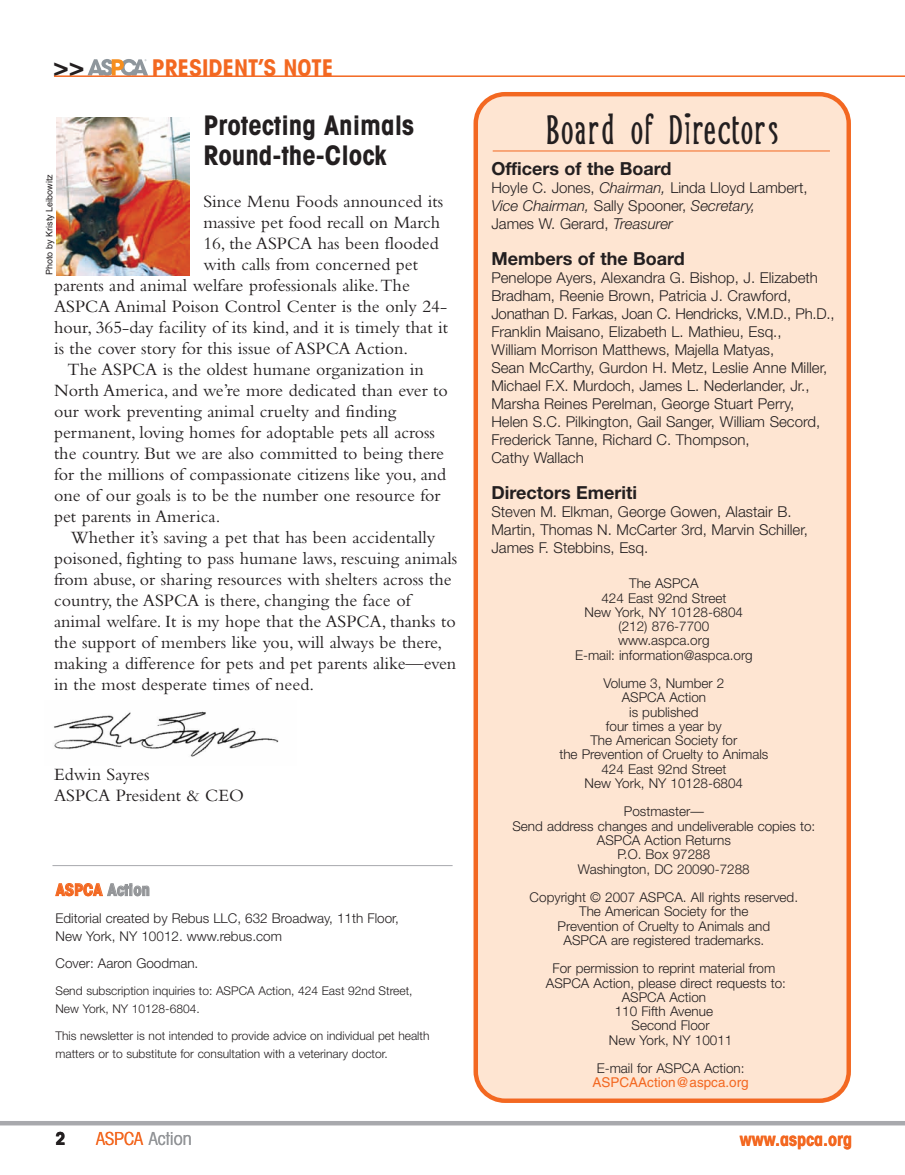
<style>
.page{position:relative;width:905px;height:1175px;background:#fff}
.page>*{position:absolute;margin:0;border:0;box-sizing:border-box;transform-origin:0 0}
.t1{font:42px "Cuty";color:#231f20}
.t2{font:700 condensed 27px/30px "Avant Garde";color:#231f20}
.t3{font:700 26.25px "Helvetica Neue";color:#231f20}
.t4{font:700 condensed 23.1px "Avant Garde";color:#f36821}
.t5{font:18px/21px "Bembo";color:#231f20}
.t6{font:700 18px "Helvetica Neue";color:#231f20}
.t7{font:700 condensed 18px "Avant Garde";color:#f36821}
.t8{font:condensed 18px "Avant Garde";color:#939598}
.t9{font:700 condensed 18px "Avant Garde";color:#231f20}
.t10{font:700 condensed 16.5px "Avant Garde";color:#939598}
.t11{font:300 15px/18px "Helvetica Neue";color:#231f20}
.t12{font:300 13.5px/14.2px "Helvetica Neue";color:#231f20;text-align:center}
.t13{font:13.5px "Helvetica";color:#f36821}
.t14{font:300 12px/18px "Helvetica Neue";color:#231f20}
.t15{font:9px "Helvetica";color:#231f20}
.s1{color:#f36821}
.s2{font-style:italic}
</style>
<div class="page">
<svg style="left:87px;top:59px;width:61px;height:16px"></svg>
<div style="left:0;top:1120px;width:904px;height:5px;background:#a8a9ad"></div>
<img style="left:54px;top:711px;width:225px;height:46px">
<div style="left:473px;top:92px;width:377px;height:1010px;background:#fee5d2"></div>
<hr style="left:52px;top:865px;width:400px;height:1px;background:#a8a9ad">
<hr style="left:492px;top:151px;width:338px;height:1px;background:#f36821">
<hr style="left:54px;top:75px;width:850px;height:2px;background:#f36821">
<img style="left:57px;top:117px;width:133px;height:158px">
<h3 class="t3" style="left:53px;top:58px;width:33px">&gt;&gt;</h3>
<p class="t4" style="left:152px;top:60px;width:183px">PRESIDENT’S NOTE</p>
<h2 class="t2" style="left:203px;top:112px;width:212px">Protecting Animals<br>Round-the-Clock</h2>
<p class="t5" style="left:203px;top:192px;width:241px">Since Menu Foods announced its</p>
<p class="t5" style="left:203px;top:213px;width:238px">massive pet food recall on March</p>
<p class="t5" style="left:203px;top:234px;width:237px">16, the ASPCA has been flooded</p>
<p class="t5" style="left:203px;top:255px;width:216px">with calls from concerned pet</p>
<p class="t5" style="left:54px;top:276px;width:357px">parents and animal welfare professionals alike.The</p>
<p class="t5" style="left:54px;top:297px;width:394px">ASPCA Animal Poison Control Center is the only 24-</p>
<p class="t5" style="left:54px;top:318px;width:395px">hour, 365-day facility of its kind, and it is timely that it</p>
<p class="t5" style="left:54px;top:339px;width:355px">is the cover story for this issue of ASPCA Action.</p>
<p class="t5" style="left:67px;top:360px;width:358px">The ASPCA is the oldest humane organization in</p>
<p class="t5" style="left:54px;top:381px;width:395px">North America, and we’re more dedicated than ever to</p>
<p class="t5" style="left:54px;top:402px;width:344px">our work preventing animal cruelty and finding</p>
<p class="t5" style="left:54px;top:423px;width:382px">permanent, loving homes for adoptable pets all across</p>
<p class="t5" style="left:54px;top:444px;width:391px">the country. But we are also committed to being there</p>
<p class="t5" style="left:54px;top:465px;width:393px">for the millions of compassionate citizens like you, and</p>
<p class="t5" style="left:54px;top:486px;width:388px">one of our goals is to be the number one resource for</p>
<p class="t5" style="left:54px;top:507px;width:168px">pet parents in America.</p>
<p class="t5" style="left:71px;top:528px;width:366px">Whether it’s saving a pet that has been accidentally</p>
<p class="t5" style="left:54px;top:549px;width:405px">poisoned, fighting to pass humane laws, rescuing animals</p>
<p class="t5" style="left:54px;top:570px;width:399px">from abuse, or sharing resources with shelters across the</p>
<p class="t5" style="left:54px;top:591px;width:358px">country, the ASPCA is there, changing the face of</p>
<p class="t5" style="left:54px;top:612px;width:403px">animal welfare. It is my hope that the ASPCA, thanks to</p>
<p class="t5" style="left:54px;top:633px;width:389px">the support of members like you, will always be there,</p>
<p class="t5" style="left:54px;top:654px;width:404px">making a difference for pets and pet parents alike—even</p>
<p class="t5" style="left:54px;top:675px;width:261px">in the most desperate times of need.</p>
<p class="t15" style="left:46px;top:275px;width:103px;rotate:-90deg">Photo by Kristy Leibowitz</p>
<p class="t5" style="left:54px;top:766px;width:191px">Edwin Sayres<br>ASPCA President &amp; CEO</p>
<p class="t10" style="left:56px;top:883px;width:96px"><span class="s1">ASPCA</span> Action</p>
<p class="t12" style="left:55px;top:910px;width:345px;line-height:18px;text-align:left">Editorial created by Rebus LLC, 632 Broadway, 11th Floor,<br>New York, NY 10012. www.rebus.com</p>
<p class="t12" style="left:56px;top:957px;width:144px">Cover: Aaron Goodman.</p>
<p class="t14" style="left:56px;top:982px;width:358px">Send subscription inquiries to: ASPCA Action, 424 East 92nd Street,<br>New York, NY 10128-6804.</p>
<p class="t14" style="left:56px;top:1027px;width:375px">This newsletter is not intended to provide advice on individual pet health matters or to substitute for consultation with a veterinary doctor.</p>
<h1 class="t1" style="left:545px;top:113px;width:235px">Board of Directors</h1>
<p class="t6" style="left:491px;top:162px;width:182px">Officers of the Board</p>
<p class="t11" style="left:491px;top:180px;width:318px">Hoyle C. Jones, <span class="s2">Chairman,</span> Linda Lloyd Lambert,<br><span class="s2">Vice Chairman,</span> Sally Spooner, <span class="s2">Secretary,<br></span>James W. Gerard, <span class="s2">Treasurer</span></p>
<p class="t6" style="left:491px;top:252px;width:195px">Members of the Board</p>
<p class="t11" style="left:491px;top:270px;width:344px">Penelope Ayers, Alexandra G. Bishop, J. Elizabeth Bradham, Reenie Brown, Patricia J. Crawford, Jonathan D. Farkas, Joan C. Hendricks, V.M.D., Ph.D., Franklin Maisano, Elizabeth L. Mathieu, Esq.,<br>William Morrison Matthews, Majella Matyas,<br>Sean McCarthy, Gurdon H. Metz, Leslie Anne Miller, Michael F.X. Murdoch, James L. Nederlander, Jr., Marsha Reines Perelman, George Stuart Perry, Helen S.C. Pilkington, Gail Sanger, William Secord, Frederick Tanne, Richard C. Thompson,<br>Cathy Wallach</p>
<p class="t6" style="left:491px;top:486px;width:147px">Directors Emeriti</p>
<p class="t11" style="left:491px;top:504px;width:318px">Steven M. Elkman, George Gowen, Alastair B.<br>Martin, Thomas N. McCarter 3rd, Marvin Schiller,<br>James F. Stebbins, Esq.</p>
<p class="t12" style="left:575px;top:577px;width:179px">The ASPCA<br>424 East 92nd Street<br>New York, NY 10128-6804 (212) 876-7700 www.aspca.org<br>E-mail: information@aspca.org</p>
<p class="t12" style="left:559px;top:677px;width:210px">Volume 3, Number 2<br>ASPCA Action<br>is published<br>four times a year by<br>The American Society for<br>the Prevention of Cruelty to Animals<br>424 East 92nd Street<br>New York, NY 10128-6804</p>
<p class="t12" style="left:512px;top:805px;width:304px">Postmaster—<br>Send address changes and undeliverable copies to:<br>ASPCA Action Returns<br>P.O. Box 97288<br>Washington, DC 20090-7288</p>
<p class="t12" style="left:529px;top:891px;width:270px">Copyright © 2007 ASPCA. All rights reserved.<br>The American Society for the<br>Prevention of Cruelty to Animals and<br>ASPCA are registered trademarks.</p>
<p class="t12" style="left:552px;top:962px;width:224px">For permission to reprint material from</p>
<p class="t12" style="left:546px;top:976px;width:241px">ASPCA Action, please direct requests to:</p>
<p class="t12" style="left:621px;top:991px;width:86px">ASPCA Action</p>
<p class="t12" style="left:614px;top:1005px;width:100px">110 Fifth Avenue</p>
<p class="t12" style="left:631px;top:1019px;width:80px">Second Floor</p>
<p class="t12" style="left:609px;top:1033px;width:125px">New York, NY 10011</p>
<p class="t12" style="left:596px;top:1062px;width:149px">E-mail for ASPCA Action:</p>
<p class="t13" style="left:592px;top:1077px;width:158px">ASPCAAction@aspca.org</p>
<p class="t9" style="left:56px;top:1131px;width:12px">2</p>
<p class="t8" style="left:96px;top:1132px;width:97px"><span class="s1">ASPCA</span> Action</p>
<p class="t7" style="left:740px;top:1133px;width:114px">www.aspca.org</p>
</div>
